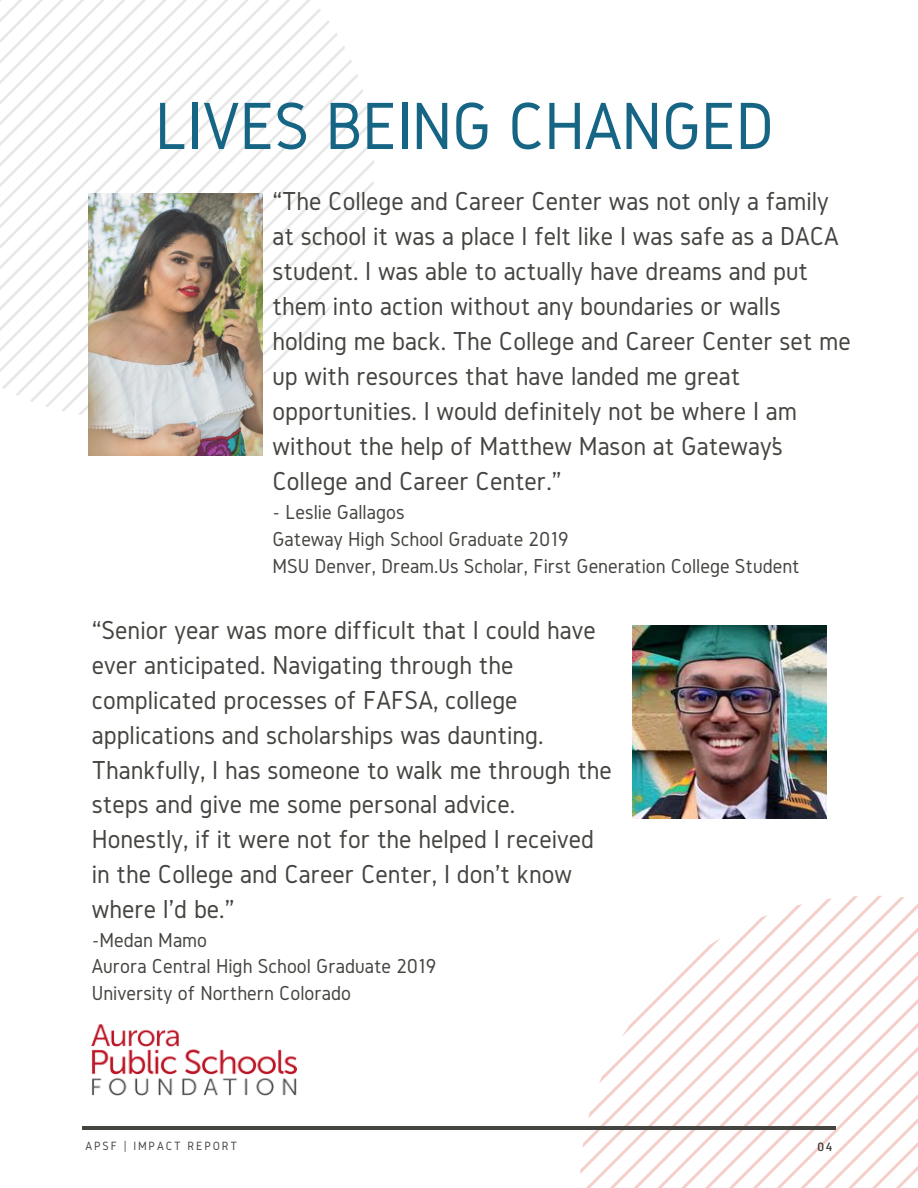
<style>
.page{position:relative;width:918px;height:1188px;background:#fff}
.page>*{position:absolute;margin:0;border:0;box-sizing:border-box;transform-origin:0 0}
.t1{font:69.3px "Gidole";letter-spacing:-.01em;color:#176585}
.t2{font:27px/35px "Gidole";color:#444440}
.t3{font:21px/26.4px "Gidole";color:#444440}
.t4{font:12.45px "Gidole";letter-spacing:.15em;color:#444440}
</style>
<div class="page">
<svg style="left:599px;top:915px;width:319px;height:273px"></svg>
<svg style="left:0;top:0;width:366px;height:410px"></svg>
<hr style="left:82px;top:1126px;width:754px;height:3px;background:#444440">
<img style="left:92px;top:1024px;width:205px;height:72px">
<img style="left:89px;top:194px;width:174px;height:262px">
<img style="left:633px;top:625px;width:193px;height:194px">
<h1 class="t1" style="left:155px;top:88px;width:621px">LIVES BEING CHANGED</h1>
<p class="t2" style="left:272px;top:183px;width:580px">“The College and Career Center was not only a family at school it was a place I felt like I was safe as a DACA student. I was able to actually have dreams and put them into action without any boundaries or walls holding me back. The College and Career Center set me up with resources that have landed me great opportunities. I would definitely not be where I am without the help of Matthew Mason at Gateway’s College and Career Center."</p>
<p class="t3" style="left:272px;top:498px;width:529px;line-height:27px">- Leslie Gallagos<br>Gateway High School Graduate 2019<br>MSU Denver, Dream.Us Scholar, First Generation College Student</p>
<p class="t2" style="left:92px;top:612px;width:522px">“Senior year was more difficult that I could have ever anticipated. Navigating through the complicated processes of FAFSA, college applications and scholarships was daunting.<br>Thankfully, I has someone to walk me through the steps and give me some personal advice.<br>Honestly, if it were not for the helped I received in the College and Career Center, I don't know where I'd be."</p>
<p class="t3" style="left:92px;top:926px;width:346px">-Medan Mamo<br>Aurora Central High School Graduate 2019<br>University of Northern Colorado</p>
<p class="t4" style="left:85px;top:1139px;width:153px">APSF | IMPACT REPORT</p>
<p class="t4" style="left:817px;top:1140px;width:17px">04</p>
</div>
